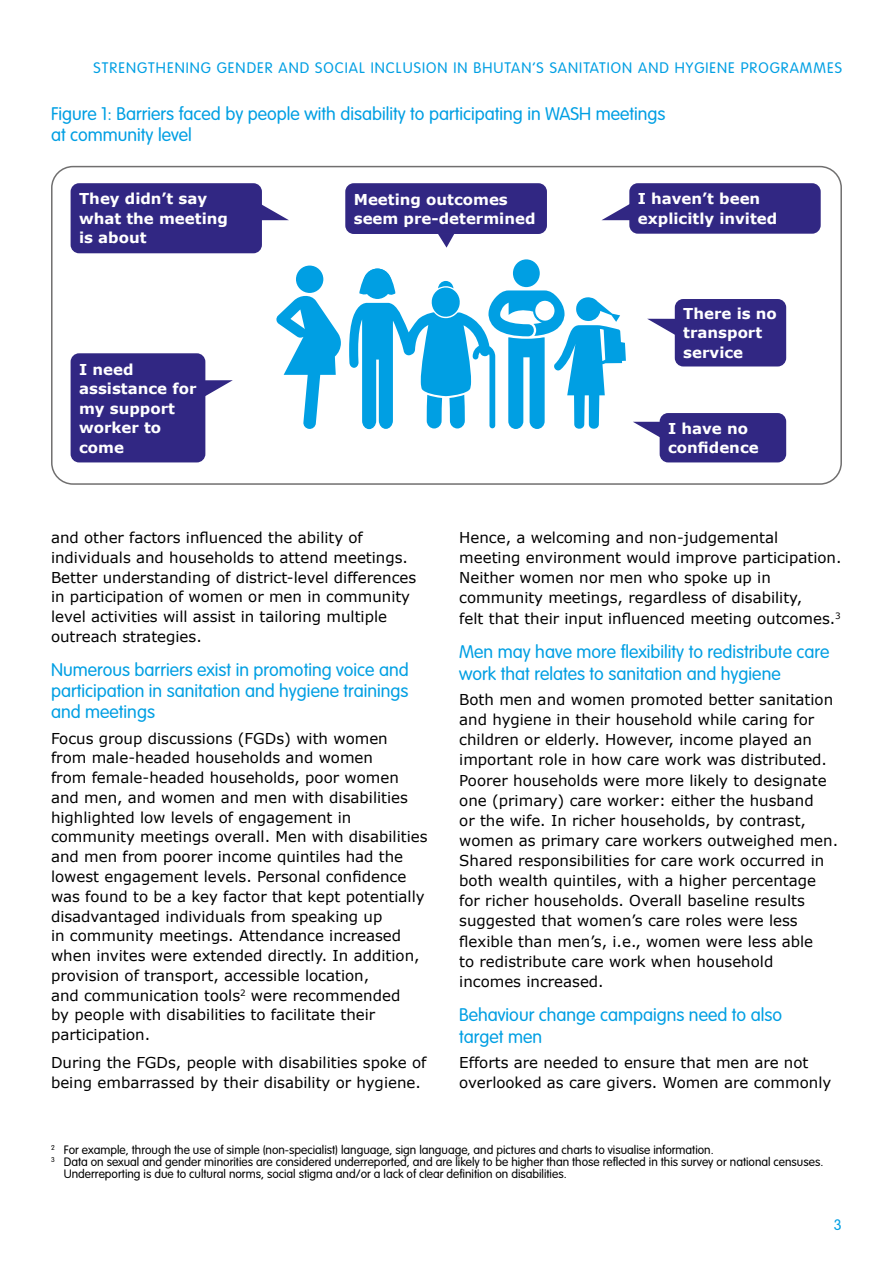
<style>
.page{position:relative;width:893px;height:1263px;background:#fff}
.page>*{position:absolute;margin:0;border:0;box-sizing:border-box;transform-origin:0 0}
.t1{font:300 18px/21.3px "VAG Rounded Std";color:#009fe3}
.t2{font:15px/19.8px "Verdana";color:#000}
.t3{font:700 15px/19.5px "Verdana";color:#fff}
.t4{font:300 15px "VAG Rounded Std";letter-spacing:.07em;color:#009fe3}
.t5{font:300 12px "VAG Rounded Std";color:#000}
</style>
<div class="page">
<svg style="left:349px;top:259px;width:277px;height:170px"></svg>
<svg style="left:276px;top:295px;width:65px;height:134px"></svg>
<div style="left:296px;top:266px;width:27px;height:27px;background:#009fe3;border-radius:50%"></div>
<div style="left:51px;top:166px;width:791px;height:319px;border:2px solid #706f6f;border-radius:21px"></div>
<div style="left:71px;top:183px;width:191px;height:70px;background:#312783;border-radius:9px"></div>
<svg style="left:262px;top:204px;width:27px;height:16px"></svg>
<div style="left:345px;top:183px;width:202px;height:51px;background:#312783;border-radius:9px"></div>
<svg style="left:438px;top:234px;width:16px;height:14px"></svg>
<div style="left:629px;top:183px;width:192px;height:51px;background:#312783;border-radius:9px"></div>
<svg style="left:602px;top:204px;width:28px;height:16px"></svg>
<div style="left:660px;top:413px;width:126px;height:49px;background:#312783;border-radius:9px"></div>
<svg style="left:633px;top:422px;width:27px;height:16px"></svg>
<div style="left:71px;top:353px;width:134px;height:109px;background:#312783;border-radius:9px"></div>
<svg style="left:205px;top:380px;width:28px;height:17px"></svg>
<div style="left:675px;top:299px;width:111px;height:67px;background:#312783;border-radius:9px"></div>
<svg style="left:647px;top:319px;width:28px;height:16px"></svg>
<p class="t4" style="left:94px;top:59px;width:750px">STRENGTHENING GENDER AND SOCIAL INCLUSION IN BHUTAN’S SANITATION AND HYGIENE PROGRAMMES</p>
<p class="t1" style="left:51px;top:104px;width:616px">Figure 1: Barriers faced by people with disability to participating in WASH meetings at community level</p>
<p class="t3" style="left:79px;top:189px;width:150px">They didn’t say what the meeting is about</p>
<p class="t3" style="left:354px;top:189px;width:183px">Meeting outcomes seem pre-determined</p>
<p class="t3" style="left:638px;top:189px;width:141px">I haven’t been explicitly invited</p>
<p class="t3" style="left:79px;top:359px;width:119px">I need assistance for my support worker to come</p>
<p class="t2" style="left:51px;top:528px;width:367px">and other factors influenced the ability of individuals and households to attend meetings.<br>Better understanding of district-level differences in participation of women or men in community level activities will assist in tailoring multiple outreach strategies.</p>
<p class="t1" style="left:51px;top:660px;width:359px;text-align:justify">Numerous barriers exist in promoting voice and participation in sanitation and hygiene trainings and meetings</p>
<p class="t2" style="left:51px;top:728px;width:378px">Focus group discussions (FGDs) with women<br>from male-headed households and women<br>from female-headed households, poor women and men, and women and men with disabilities highlighted low levels of engagement in community meetings overall. Men with disabilities and men from poorer income quintiles had the lowest engagement levels. Personal confidence was found to be a key factor that kept potentially disadvantaged individuals from speaking up<br>in community meetings. Attendance increased when invites were extended directly. In addition, provision of transport, accessible location,<br>and communication tools<sup>2</sup> were recommended<br>by people with disabilities to facilitate their participation.</p>
<p class="t2" style="left:51px;top:1053px;width:377px">During the FGDs, people with disabilities spoke of being embarrassed by their disability or hygiene.</p>
<p class="t3" style="left:683px;top:304px;width:95px">There is no transport service</p>
<p class="t3" style="left:668px;top:419px;width:92px">I have no confidence</p>
<p class="t2" style="left:459px;top:528px;width:384px">Hence, a welcoming and non-judgemental meeting environment would improve participation.<br>Neither women nor men who spoke up in community meetings, regardless of disability,<br>felt that their input influenced meeting outcomes.<sup>3</sup></p>
<p class="t1" style="left:459px;top:641px;width:372px">Men may have more flexibility to redistribute care work that relates to sanitation and hygiene</p>
<p class="t2" style="left:459px;top:690px;width:380px">Both men and women promoted better sanitation and hygiene in their household while caring for children or elderly. However, income played an important role in how care work was distributed.<br>Poorer households were more likely to designate one (primary) care worker: either the husband<br>or the wife. In richer households, by contrast, women as primary care workers outweighed men.<br>Shared responsibilities for care work occurred in both wealth quintiles, with a higher percentage for richer households. Overall baseline results suggested that women’s care roles were less flexible than men’s, i.e., women were less able<br>to redistribute care work when household incomes increased.</p>
<p class="t1" style="left:459px;top:1005px;width:324px">Behaviour change campaigns need to also target men</p>
<p class="t2" style="left:459px;top:1053px;width:374px">Efforts are needed to ensure that men are not overlooked as care givers. Women are commonly</p>
<p class="t5" style="left:51px;top:1143px;width:664px"><sup>2</sup> For example, through the use of simple (non-specialist) language, sign language, and pictures and charts to visualise information.</p>
<p class="t5" style="left:51px;top:1155px;width:774px"><sup>3</sup> Data on sexual and gender minorities are considered underreported, and are likely to be higher than those reflected in this survey or national censuses.</p>
<p class="t5" style="left:64px;top:1167px;width:504px">Underreporting is due to cultural norms, social stigma and/or a lack of clear definition on disabilities.</p>
<p class="t4" style="left:834px;top:1216px;width:10px">3</p>
</div>
